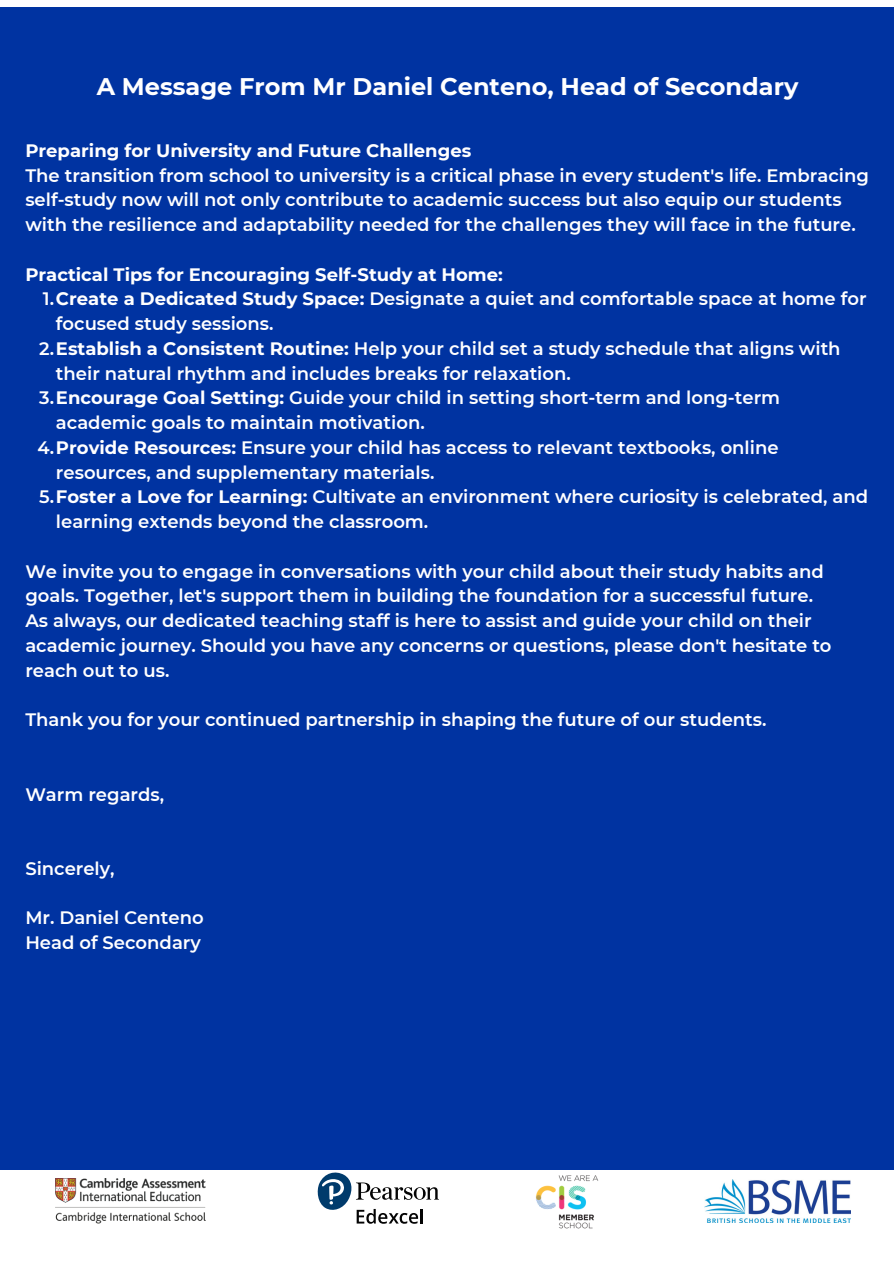
<style>
.page{position:relative;width:894px;height:1264px;background:#fff}
.page>*{position:absolute;margin:0;border:0;box-sizing:border-box;transform-origin:0 0}
.t1{font:700 24px "Montserrat";color:#fff}
.t2{font:600 18px/24.8px "Montserrat";color:#fff}
.t3{font:700 18px "Montserrat";color:#fff}
.s1{font-weight:700}
</style>
<div class="page">
<img style="left:535px;top:1169px;width:63px;height:60px">
<img style="left:56px;top:1178px;width:149px;height:45px">
<img style="left:704px;top:1179px;width:146px;height:43px">
<svg style="left:316px;top:1169px;width:123px;height:54px"></svg>
<div style="left:0;top:7px;width:893px;height:1162px;background:#0033a1"></div>
<p class="t1" style="left:97px;top:71px;width:703px">A Message From Mr Daniel Centeno, Head of Secondary</p>
<p class="t3" style="left:25px;top:139px;width:447px">Preparing for University and Future Challenges</p>
<p class="t2" style="left:25px;top:163px;width:844px">The transition from school to university is a critical phase in every student's life. Embracing self-study now will not only contribute to academic success but also equip our students with the resilience and adaptability needed for the challenges they will face in the future.</p>
<p class="t3" style="left:25px;top:263px;width:479px">Practical Tips for Encouraging Self-Study at Home:</p>
<p class="t2" style="left:56px;top:286px;width:812px;text-indent:-13px">1.<span class="s1">Create a Dedicated Study Space:</span> Designate a quiet and comfortable space at home for focused study sessions.</p>
<p class="t2" style="left:56px;top:336px;width:786px;text-indent:-17px">2.<span class="s1">Establish a Consistent Routine:</span> Help your child set a study schedule that aligns with their natural rhythm and includes breaks for relaxation.</p>
<p class="t2" style="left:56px;top:385px;width:725px;text-indent:-17px">3.<span class="s1">Encourage Goal Setting:</span> Guide your child in setting short-term and long-term academic goals to maintain motivation.</p>
<p class="t2" style="left:56px;top:435px;width:724px;text-indent:-18px">4.<span class="s1">Provide Resources:</span> Ensure your child has access to relevant textbooks, online resources, and supplementary materials.</p>
<p class="t2" style="left:56px;top:484px;width:813px;text-indent:-17px">5.<span class="s1">Foster a Love for Learning:</span> Cultivate an environment where curiosity is celebrated, and learning extends beyond the classroom.</p>
<p class="t2" style="left:25px;top:559px;width:799px">We invite you to engage in conversations with your child about their study habits and goals. Together, let's support them in building the foundation for a successful future.</p>
<p class="t2" style="left:25px;top:608px;width:807px">As always, our dedicated teaching staff is here to assist and guide your child on their academic journey. Should you have any concerns or questions, please don't hesitate to reach out to us.</p>
<p class="t2" style="left:25px;top:707px;width:742px">Thank you for your continued partnership in shaping the future of our students.</p>
<p class="t2" style="left:25px;top:781px;width:140px">Warm regards,</p>
<p class="t2" style="left:25px;top:856px;width:91px">Sincerely,</p>
<p class="t2" style="left:25px;top:905px;width:180px">Mr. Daniel Centeno</p>
<p class="t2" style="left:25px;top:930px;width:177px">Head of Secondary</p>
</div>
